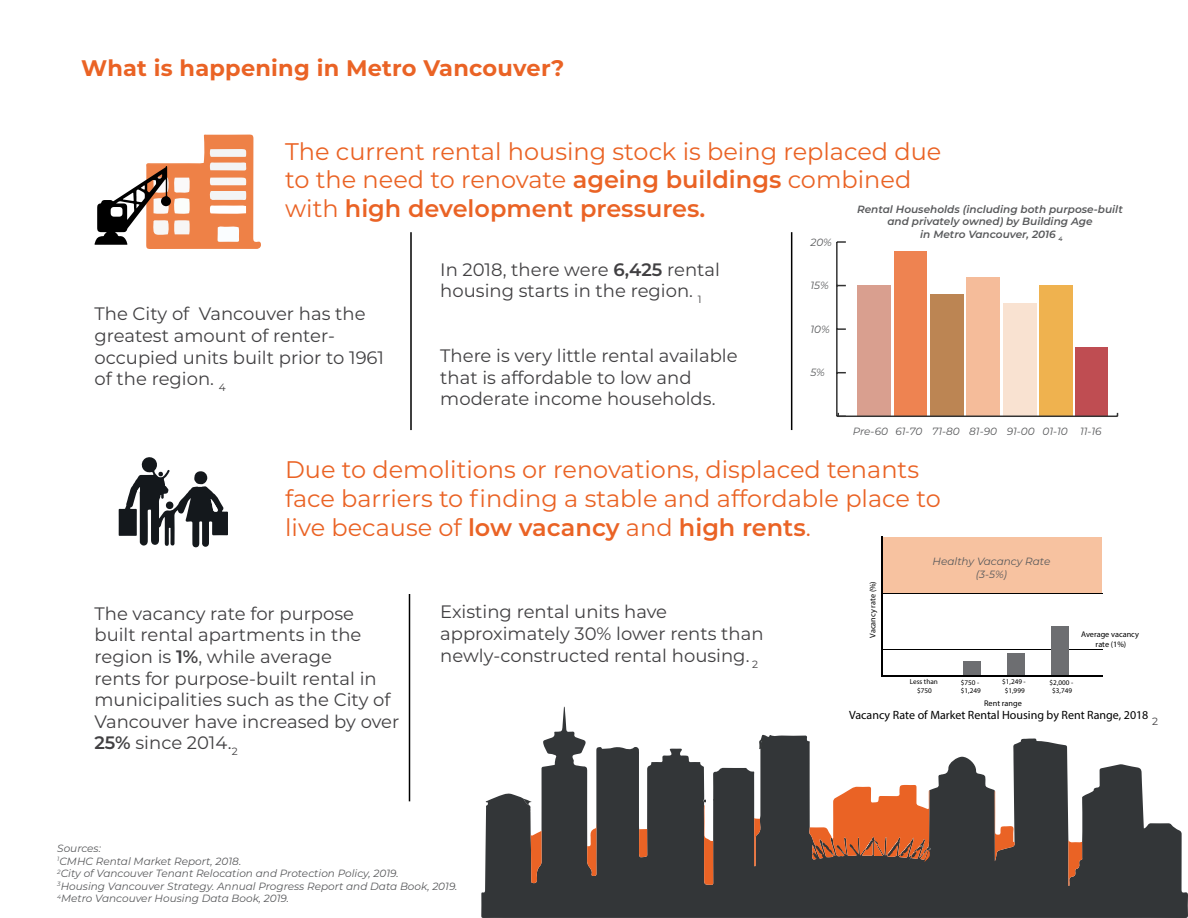
<style>
.page{position:relative;width:1188px;height:918px;background:#fff}
.page>*{position:absolute;margin:0;border:0;box-sizing:border-box;transform-origin:0 0}
.t1{font:24px/28.8px "Montserrat";color:#ea6325}
.t2{font:700 22.5px "Montserrat";letter-spacing:.01em;color:#ea6325}
.t3{font:18px/21.6px "Montserrat";color:#414042}
.t4{font:12px "Myriad Pro";color:#000}
.t5{font:italic 10.5px/12.6px "Montserrat";color:#58595b;text-align:center}
.t6{font:italic 600 10.5px/12.6px "Montserrat";color:#58595b;text-align:center}
.t7{font:10.5px "Montserrat";color:#414042}
.t8{font:8.25px/9.9px "Myriad Pro";color:#000;text-align:center}
.t9{font:7.2px/8.7px "Myriad Pro";color:#000;text-align:center}
.s1{font-weight:600}
</style>
<div class="page">
<svg style="left:94px;top:134px;width:167px;height:115px"></svg>
<hr style="left:410px;top:232px;width:2px;height:198px;background:#000">
<hr style="left:791px;top:232px;width:1px;height:198px;background:#000">
<hr style="left:409px;top:594px;width:1px;height:207px;background:#000">
<svg style="left:481px;top:707px;width:707px;height:211px;fill:#333638"></svg>
<svg style="left:531px;top:831px;width:11px;height:53px"></svg>
<svg style="left:995px;top:791px;width:20px;height:70px"></svg>
<svg style="left:1068px;top:840px;width:15px;height:46px"></svg>
<svg style="left:587px;top:824px;width:10px;height:52px"></svg>
<svg style="left:639px;top:829px;width:8px;height:29px"></svg>
<svg style="left:754px;top:818px;width:7px;height:48px"></svg>
<svg style="left:524px;top:799px;width:8px;height:6px"></svg>
<svg style="left:758px;top:739px;width:7px;height:11px"></svg>
<svg style="left:702px;top:799px;width:14px;height:86px"></svg>
<svg style="left:809px;top:785px;width:123px;height:80px"></svg>
<svg style="left:119px;top:457px;width:109px;height:91px"></svg>
<hr style="left:836px;top:242px;width:2px;height:174px;background:#000">
<svg style="left:837px;top:328px;width:9px;height:2px"></svg>
<svg style="left:837px;top:241px;width:9px;height:2px"></svg>
<div style="left:1075px;top:347px;width:33px;height:69px;background:#bf4d52"></div>
<div style="left:1040px;top:286px;width:33px;height:131px;background:#efb24f"></div>
<div style="left:1003px;top:303px;width:33px;height:113px;background:#f9e2d1"></div>
<div style="left:967px;top:277px;width:33px;height:140px;background:#f5bc9a"></div>
<div style="left:930px;top:294px;width:33px;height:123px;background:#bc8553"></div>
<div style="left:894px;top:251px;width:33px;height:165px;background:#ee8351"></div>
<div style="left:857px;top:286px;width:33px;height:131px;background:#d99f8f"></div>
<hr style="left:838px;top:416px;width:280px;height:1px;background:#000">
<svg style="left:837px;top:413px;width:9px;height:4px"></svg>
<div style="left:883px;top:537px;width:219px;height:57px;background:#f7c2a0"></div>
<hr style="left:881px;top:649px;width:222px;height:1px;background:#000">
<div style="left:963px;top:661px;width:18px;height:15px;background:#6d6e71"></div>
<div style="left:1007px;top:653px;width:18px;height:23px;background:#6d6e71"></div>
<div style="left:1052px;top:626px;width:17px;height:50px;background:#6d6e71"></div>
<hr style="left:881px;top:536px;width:2px;height:141px;background:#000">
<hr style="left:881px;top:676px;width:222px;height:1px;background:#000">
<hr style="left:881px;top:593px;width:222px;height:1px;background:#000">
<p class="t2" style="left:81px;top:52px;width:485px">What is happening in Metro Vancouver?</p>
<h1 class="t1" style="left:285px;top:136px;width:658px">The current rental housing stock is being replaced due to the need to renovate <span class="s1">ageing buildings</span> combined with <span class="s1">high development pressures.</span></h1>
<p class="t6" style="left:857px;top:202px;width:267px">Rental Households (including both purpose-built and privately owned) by Building Age<br>in Metro Vancouver, 2016 <sub>4</sub></p>
<p class="t5" style="left:810px;top:236px;width:23px">20%</p>
<p class="t5" style="left:810px;top:279px;width:20px">15%</p>
<p class="t5" style="left:810px;top:322px;width:21px">10%</p>
<p class="t5" style="left:810px;top:365px;width:16px">5%</p>
<p class="t3" style="left:440px;top:258px;width:281px">In 2018, there were <span class="s1">6,425</span> rental housing starts in the region. <sub>1</sub></p>
<p class="t3" style="left:94px;top:303px;width:291px">The City of Vancouver has the greatest amount of renter&shy;occupied units built prior to 1961 of the region. <sub>4</sub></p>
<p class="t3" style="left:440px;top:344px;width:299px">There is very little rental available that is affordable to low and moderate income households.</p>
<p class="t5" style="left:853px;top:425px;width:250px">Pre-60 61-70 71-80 81-90 91-00 01-10 11-16</p>
<h1 class="t1" style="left:285px;top:454px;width:657px">Due to demolitions or renovations, displaced tenants face barriers to finding a stable and affordable place to live because of <span class="s1">low vacancy</span> and <span class="s1">high rents</span>.</h1>
<p class="t3" style="left:94px;top:602px;width:306px">The vacancy rate for purpose built rental apartments in the region is <span class="s1">1%</span>, while average<br>rents for purpose-built rental in municipalities such as the City of<br>Vancouver have increased by over<br><span class="s1">25%</span> since 2014.<sub>2</sub></p>
<p class="t3" style="left:440px;top:601px;width:325px">Existing rental units have approximately 30% lower rents than newly-constructed rental housing. <sub>2</sub></p>
<p class="t5" style="left:57px;top:842px;width:402px;text-align:left">Sources:<br><sup>1</sup>CMHC Rental Market Report, 2018.<br><sup>2</sup>City of Vancouver Tenant Relocation and Protection Policy, 2019.<br><sup>3</sup>Housing Vancouver Strategy. Annual Progress Report and Data Book, 2019.<br><sup>4</sup>Metro Vancouver Housing Data Book, 2019.</p>
<p class="t8" style="left:868px;top:638px;width:58px;rotate:-90deg">Vacancy rate (%)</p>
<p class="t5" style="left:933px;top:555px;width:119px">Healthy Vacancy Rate (3-5%)</p>
<p class="t8" style="left:1081px;top:629px;width:59px">Average vacancy rate (1%)</p>
<p class="t9" style="left:961px;top:678px;width:22px;text-align:left">$750 - $1,249</p>
<p class="t9" style="left:1002px;top:677px;width:25px">$1,249 - $1,999</p>
<p class="t9" style="left:1050px;top:678px;width:25px">$2,000 - $3,749</p>
<p class="t4" style="left:849px;top:707px;width:301px">Vacancy Rate of Market Rental Housing by Rent Range, 2018</p>
<p class="t9" style="left:910px;top:677px;width:29px">Less than $750</p>
<p class="t8" style="left:984px;top:698px;width:39px">Rent range</p>
<p class="t7" style="left:1152px;top:714px;width:7px">2</p>
</div>
